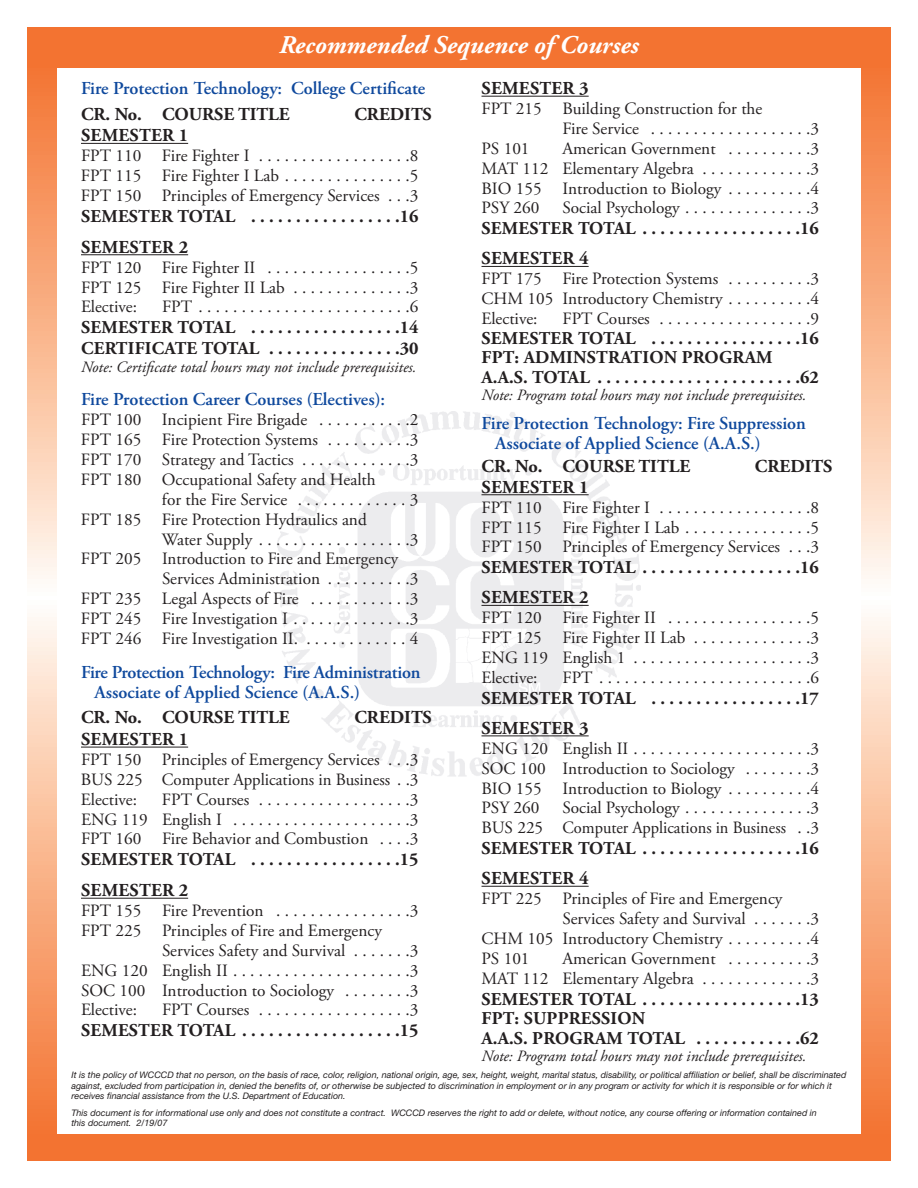
<style>
.page{position:relative;width:918px;height:1188px;background:#fff}
.page>*{position:absolute;margin:0;border:0;box-sizing:border-box;transform-origin:0 0}
.t1{font:italic 700 25.5px "Adobe Garamond Pro";color:#fff}
.t2{font:600 18.15px/20.2px "Adobe Garamond Pro";color:#0f499d}
.t3{font:700 18.15px "Adobe Garamond Pro";letter-spacing:.015em;color:#231f20}
.t4{font:700 18px/19.5px "Adobe Garamond Pro";letter-spacing:.015em;color:#231f20}
.t5{font:17.25px/19.8px "Adobe Garamond Pro";color:#231f20;text-align:justify}
.t6{font:italic 15.75px "Adobe Garamond Pro";color:#231f20}
.t7{font:italic 9px/10.5px "Helvetica Neue";color:#231f20}
</style>
<div class="page">
<svg style="left:27px;top:68px;width:29px;height:1066px;background:#f9b690"></svg>
<svg style="left:862px;top:68px;width:29px;height:1066px;background:#f9b690"></svg>
<hr style="left:81px;top:143px;width:107px;height:1px;background:#231f20">
<hr style="left:81px;top:254px;width:107px;height:1px;background:#231f20">
<hr style="left:81px;top:747px;width:107px;height:1px;background:#231f20">
<hr style="left:81px;top:898px;width:107px;height:1px;background:#231f20">
<hr style="left:482px;top:96px;width:107px;height:1px;background:#231f20">
<hr style="left:482px;top:266px;width:107px;height:1px;background:#231f20">
<hr style="left:482px;top:494px;width:107px;height:1px;background:#231f20">
<hr style="left:482px;top:605px;width:107px;height:1px;background:#231f20">
<hr style="left:482px;top:735px;width:107px;height:1px;background:#231f20">
<hr style="left:482px;top:886px;width:107px;height:1px;background:#231f20">
<div style="left:27px;top:27px;width:864px;height:41px;background:#f37331"></div>
<div style="left:27px;top:1134px;width:864px;height:27px;background:#f37331"></div>
<h1 class="t1" style="left:279px;top:35px;width:361px">Recommended Sequence of Courses</h1>
<p class="t2" style="left:81px;top:80px;width:346px">Fire Protection Technology: College Certificate</p>
<p class="t3" style="left:81px;top:107px;width:210px">CR. No. COURSE TITLE</p>
<p class="t3" style="left:354px;top:107px;width:79px">CREDITS</p>
<p class="t3" style="left:81px;top:129px;width:109px">SEMESTER 1</p>
<p class="t5" style="left:81px;top:147px;width:339px">FPT 110 Fire Fighter I . . . . . . . . . . . . . . . . . .8<br>FPT 115 Fire Fighter I Lab . . . . . . . . . . . . . . .5<br>FPT 150 Principles of Emergency Services . . .3</p>
<p class="t4" style="left:81px;top:208px;width:339px">SEMESTER TOTAL . . . . . . . . . . . . . . . . .16</p>
<p class="t3" style="left:81px;top:240px;width:109px">SEMESTER 2</p>
<p class="t5" style="left:81px;top:259px;width:339px">FPT 120 Fire Fighter II . . . . . . . . . . . . . . . . .5<br>FPT 125 Fire Fighter II Lab . . . . . . . . . . . . . .3<br>Elective:</p>
<p class="t5" style="left:162px;top:299px;width:258px">FPT . . . . . . . . . . . . . . . . . . . . . . . . .6</p>
<p class="t4" style="left:81px;top:319px;width:339px;line-height:21px">SEMESTER TOTAL . . . . . . . . . . . . . . . . .14<br>CERTIFICATE TOTAL . . . . . . . . . . . . . . .30</p>
<p class="t6" style="left:81px;top:360px;width:337px">Note: Certificate total hours may not include prerequisites.</p>
<p class="t2" style="left:81px;top:391px;width:306px">Fire Protection Career Courses (Electives):</p>
<p class="t5" style="left:81px;top:411px;width:339px">FPT 100 Incipient Fire Brigade . . . . . . . . . . .2</p>
<p class="t5" style="left:81px;top:431px;width:339px">FPT 165 Fire Protection Systems . . . . . . . . . .3</p>
<p class="t5" style="left:81px;top:451px;width:339px">FPT 170 Strategy and Tactics . . . . . . . . . . . . .3</p>
<p class="t5" style="left:81px;top:471px;width:296px">FPT 180 Occupational Safety and Health</p>
<p class="t5" style="left:162px;top:491px;width:258px">for the Fire Service . . . . . . . . . . . . . 3</p>
<p class="t5" style="left:81px;top:511px;width:287px">FPT 185 Fire Protection Hydraulics and</p>
<p class="t5" style="left:162px;top:531px;width:258px">Water Supply . . . . . . . . . . . . . . . . . .3</p>
<p class="t5" style="left:81px;top:551px;width:319px">FPT 205 Introduction to Fire and Emergency</p>
<p class="t5" style="left:162px;top:570px;width:258px">Services Administration . . . . . . . . . .3</p>
<p class="t5" style="left:81px;top:590px;width:339px">FPT 235 Legal Aspects of Fire . . . . . . . . . . . .3</p>
<p class="t5" style="left:81px;top:610px;width:339px">FPT 245 Fire Investigation I . . . . . . . . . . . . . .3</p>
<p class="t5" style="left:81px;top:630px;width:339px">FPT 246 Fire Investigation II. . . . . . . . . . . . . 4</p>
<p class="t2" style="left:94px;top:663px;width:328px;text-indent:-13px">Fire Protection Technology: Fire Administration<br>Associate of Applied Science (A.A.S.)</p>
<p class="t3" style="left:81px;top:710px;width:210px">CR. No. COURSE TITLE</p>
<p class="t3" style="left:354px;top:710px;width:79px">CREDITS</p>
<p class="t3" style="left:81px;top:732px;width:109px">SEMESTER 1</p>
<p class="t5" style="left:81px;top:751px;width:339px">FPT 150 Principles of Emergency Services . . .3<br>BUS 225 Computer Applications in Business . .3<br>Elective:</p>
<p class="t5" style="left:81px;top:791px;width:339px;text-indent:81px">FPT Courses . . . . . . . . . . . . . . . . . .3<br>ENG 119 English I . . . . . . . . . . . . . . . . . . . . .3<br>FPT 160 Fire Behavior and Combustion . . . .3</p>
<p class="t4" style="left:81px;top:852px;width:339px">SEMESTER TOTAL . . . . . . . . . . . . . . . . .15</p>
<p class="t3" style="left:81px;top:883px;width:109px">SEMESTER 2</p>
<p class="t5" style="left:81px;top:902px;width:339px">FPT 155 Fire Prevention . . . . . . . . . . . . . . . .3</p>
<p class="t5" style="left:81px;top:922px;width:303px">FPT 225 Principles of Fire and Emergency</p>
<p class="t5" style="left:162px;top:942px;width:258px">Services Safety and Survival . . . . . . .3</p>
<p class="t5" style="left:81px;top:962px;width:339px">ENG 120 English II . . . . . . . . . . . . . . . . . . . . .3</p>
<p class="t5" style="left:81px;top:982px;width:339px">SOC 100 Introduction to Sociology . . . . . . . .3</p>
<p class="t5" style="left:81px;top:1002px;width:58px">Elective:</p>
<p class="t5" style="left:162px;top:1002px;width:258px">FPT Courses . . . . . . . . . . . . . . . . . .3</p>
<p class="t4" style="left:81px;top:1023px;width:339px">SEMESTER TOTAL . . . . . . . . . . . . . . . . . .15</p>
<p class="t3" style="left:482px;top:81px;width:109px">SEMESTER 3</p>
<p class="t5" style="left:482px;top:100px;width:282px">FPT 215 Building Construction for the</p>
<p class="t5" style="left:562px;top:120px;width:258px">Fire Service . . . . . . . . . . . . . . . . . . .3</p>
<p class="t5" style="left:482px;top:140px;width:50px">PS 101</p>
<p class="t5" style="left:482px;top:140px;width:339px;text-indent:81px">American Government . . . . . . . . . .3<br>MAT 112 Elementary Algebra . . . . . . . . . . . . .3<br>BIO 155 Introduction to Biology . . . . . . . . . .4<br>PSY 260</p>
<p class="t5" style="left:562px;top:200px;width:258px">Social Psychology . . . . . . . . . . . . . . .3</p>
<p class="t4" style="left:482px;top:221px;width:339px">SEMESTER TOTAL . . . . . . . . . . . . . . . . . .16</p>
<p class="t3" style="left:482px;top:252px;width:109px">SEMESTER 4</p>
<p class="t5" style="left:482px;top:270px;width:339px">FPT 175 Fire Protection Systems . . . . . . . . . .3<br>CHM 105 Introductory Chemistry . . . . . . . . . .4<br>Elective:</p>
<p class="t5" style="left:562px;top:310px;width:258px">FPT Courses . . . . . . . . . . . . . . . . . .9</p>
<p class="t4" style="left:482px;top:330px;width:339px">SEMESTER TOTAL . . . . . . . . . . . . . . . . .16<br>FPT: ADMINSTRATION PROGRAM<br>A.A.S. TOTAL . . . . . . . . . . . . . . . . . . . . . . .62</p>
<p class="t6" style="left:482px;top:389px;width:327px">Note: Program total hours may not include prerequisites.</p>
<p class="t2" style="left:495px;top:415px;width:312px;text-indent:-14px">Fire Protection Technology: Fire Suppression<br>Associate of Applied Science (A.A.S.)</p>
<p class="t3" style="left:482px;top:459px;width:210px">CR. No. COURSE TITLE</p>
<p class="t3" style="left:755px;top:459px;width:79px">CREDITS</p>
<p class="t3" style="left:482px;top:480px;width:109px">SEMESTER 1</p>
<p class="t5" style="left:482px;top:499px;width:339px">FPT 110 Fire Fighter I . . . . . . . . . . . . . . . . . .8<br>FPT 115 Fire Fighter I Lab . . . . . . . . . . . . . . .5<br>FPT 150 Principles of Emergency Services . . .3</p>
<p class="t4" style="left:482px;top:560px;width:339px">SEMESTER TOTAL . . . . . . . . . . . . . . . . . .16</p>
<p class="t3" style="left:482px;top:591px;width:109px">SEMESTER 2</p>
<p class="t5" style="left:481px;top:609px;width:339px">FPT 120 Fire Fighter II . . . . . . . . . . . . . . . . .5<br>FPT 125 Fire Fighter II Lab . . . . . . . . . . . . . .3<br>ENG 119 English 1 . . . . . . . . . . . . . . . . . . . . .3<br>Elective:</p>
<p class="t5" style="left:562px;top:669px;width:258px">FPT . . . . . . . . . . . . . . . . . . . . . . . . .6</p>
<p class="t4" style="left:482px;top:690px;width:339px">SEMESTER TOTAL . . . . . . . . . . . . . . . . .17</p>
<p class="t3" style="left:482px;top:721px;width:109px">SEMESTER 3</p>
<p class="t5" style="left:481px;top:740px;width:339px">ENG 120 English II . . . . . . . . . . . . . . . . . . . . .3<br>SOC 100 Introduction to Sociology . . . . . . . .3<br>BIO 155 Introduction to Biology . . . . . . . . . .4<br>PSY 260</p>
<p class="t5" style="left:481px;top:799px;width:339px;text-align:right">Social Psychology . . . . . . . . . . . . . . .3<br>BUS 225 Computer Applications in Business . .3</p>
<p class="t4" style="left:482px;top:840px;width:339px">SEMESTER TOTAL . . . . . . . . . . . . . . . . . .16</p>
<p class="t3" style="left:482px;top:871px;width:109px">SEMESTER 4</p>
<p class="t5" style="left:482px;top:890px;width:303px">FPT 225 Principles of Fire and Emergency</p>
<p class="t5" style="left:563px;top:910px;width:258px">Services Safety and Survival . . . . . . .3</p>
<p class="t5" style="left:482px;top:930px;width:339px">CHM 105 Introductory Chemistry . . . . . . . . . .4</p>
<p class="t5" style="left:482px;top:950px;width:50px">PS 101</p>
<p class="t5" style="left:482px;top:950px;width:339px;text-align:right">American Government . . . . . . . . . .3<br>MAT 112 Elementary Algebra . . . . . . . . . . . . .3</p>
<p class="t4" style="left:482px;top:991px;width:339px">SEMESTER TOTAL . . . . . . . . . . . . . . . . . .13<br>FPT: SUPPRESSION<br>A.A.S. PROGRAM TOTAL . . . . . . . . . . . .62</p>
<p class="t6" style="left:482px;top:1050px;width:327px">Note: Program total hours may not include prerequisites.</p>
<p class="t7" style="left:71px;top:1071px;width:776px">It is the policy of WCCCD that no person, on the basis of race, color, religion, national origin, age, sex, height, weight, marital status, disability, or political affiliation or belief, shall be discriminated against, excluded from participation in, denied the benefits of, or otherwise be subjected to discrimination in employment or in any program or activity for which it is responsible or for which it receives financial assistance from the U.S. Department of Education.</p>
<p class="t7" style="left:71px;top:1108px;width:747px">This document is for informational use only and does not constitute a contract. WCCCD reserves the right to add or delete, without notice, any course offering or information contained in this document. 2/19/07</p>
</div>
